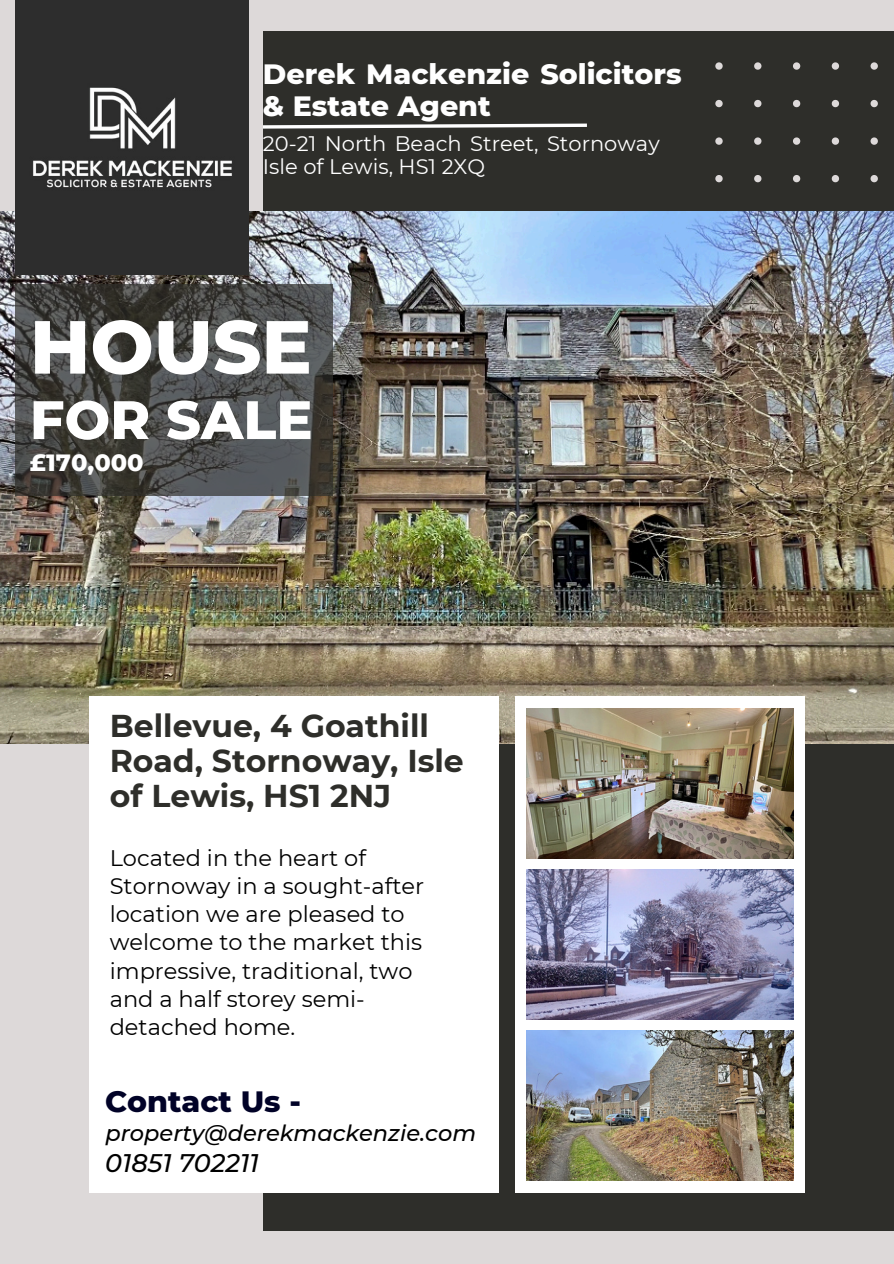
<style>
.page{position:relative;width:894px;height:1264px;background:#fff}
.page>*{position:absolute;margin:0;border:0;box-sizing:border-box;transform-origin:0 0}
.t1{font:800 75px "Montserrat";color:#fff}
.t2{font:800 54px "Montserrat";color:#fff}
.t3{font:700 31.5px/34.8px "Montserrat";color:#2e2e2a}
.t4{font:800 30px "Montserrat";color:#010227}
.t5{font:800 28.5px/31.5px "Montserrat";color:#fff}
.t6{font:italic 500 25.35px "Montserrat";color:#000}
.t7{font:800 24px "Montserrat";color:#fff}
.t8{font:22.5px/28.2px "Montserrat";color:#000}
.t9{font:italic 500 22.5px "Montserrat";color:#000}
.t10{font:21px/22.5px "Montserrat";color:#fff}
</style>
<div class="page">
<div style="left:0;top:0;width:893px;height:1263px;background:#ddd9d9"></div>
<div style="left:263px;top:31px;width:630px;height:1199px;background:#2e2e2a"></div>
<img style="left:0;top:212px;width:893px;height:531px">
<div style="left:89px;top:696px;width:409px;height:496px;background:#fff"></div>
<div style="left:515px;top:696px;width:289px;height:496px;background:#fff"></div>
<img style="left:526px;top:708px;width:267px;height:150px">
<img style="left:526px;top:1030px;width:267px;height:150px">
<img style="left:526px;top:869px;width:267px;height:150px">
<svg style="left:715px;top:62px;width:163px;height:120px"></svg>
<svg style="left:16px;top:284px;width:316px;height:211px;background:#484847"></svg>
<img style="left:16px;top:0;width:232px;height:275px">
<svg style="left:263px;top:123px;width:324px;height:6px"></svg>
<p class="t5" style="left:263px;top:58px;width:420px">Derek Mackenzie Solicitors &amp; Estate Agent</p>
<p class="t10" style="left:263px;top:132px;width:398px">20-21 North Beach Street, Stornoway<br>Isle of Lewis, HS1 2XQ</p>
<p class="t1" style="left:30px;top:301px;width:283px">HOUSE</p>
<p class="t2" style="left:30px;top:387px;width:284px">FOR SALE</p>
<p class="t7" style="left:30px;top:448px;width:115px">£170,000</p>
<p class="t3" style="left:110px;top:708px;width:355px">Bellevue, 4 Goathill<br>Road, Stornoway, Isle of Lewis, HS1 2NJ</p>
<h3 class="t8" style="left:110px;top:843px;width:316px">Located in the heart of<br>Stornoway in a sought-after location we are pleased to welcome to the market this impressive, traditional, two and a half storey semi&shy;detached home.</h3>
<h1 class="t4" style="left:105px;top:1082px;width:197px">Contact Us -</h1>
<h2 class="t9" style="left:105px;top:1119px;width:372px">property@derekmackenzie.com</h2>
<h4 class="t6" style="left:105px;top:1147px;width:155px">01851 702211</h4>
</div>
